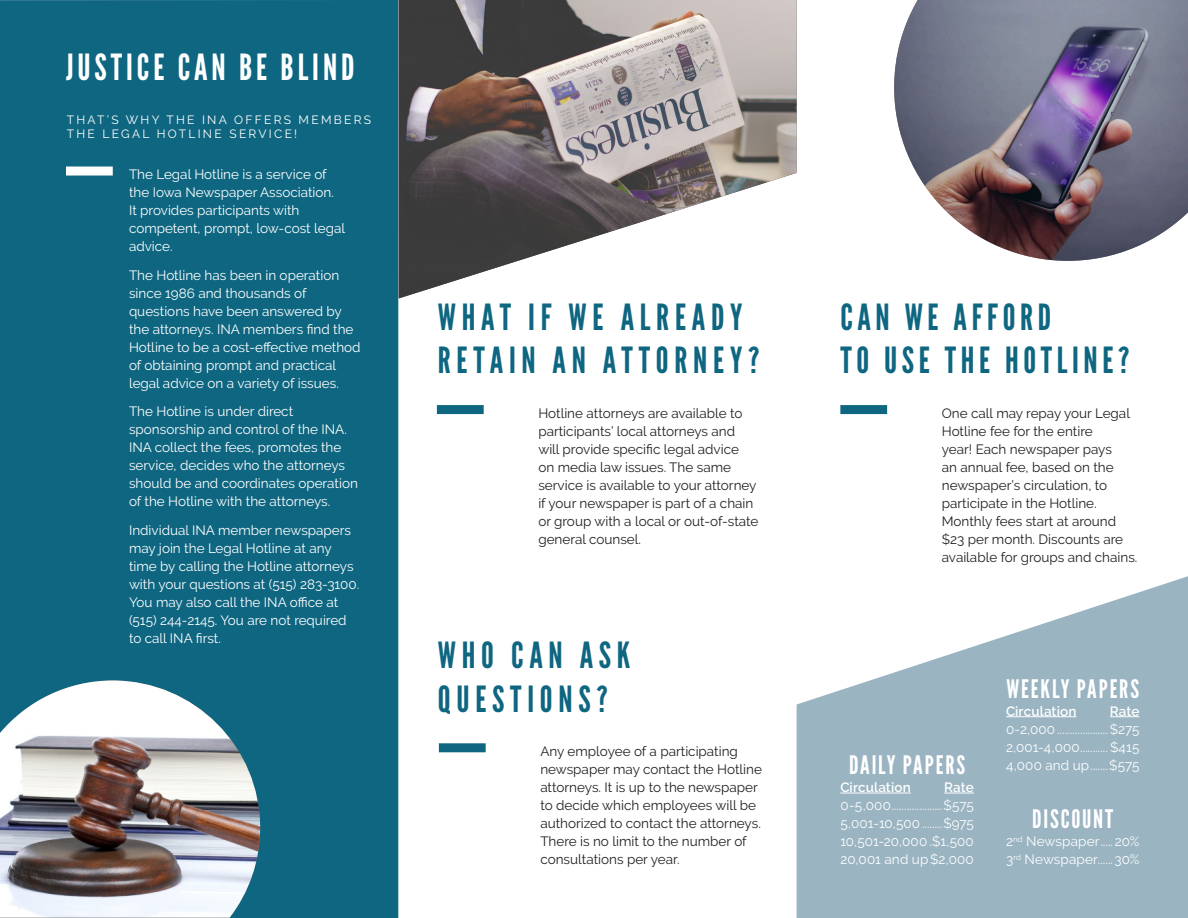
<style>
.page{position:relative;width:1188px;height:918px;background:#fff}
.page>*{position:absolute;margin:0;border:0;box-sizing:border-box;transform-origin:0 0}
.Title_Heading{font:36px/43.2px "League Gothic";letter-spacing:.16em;color:#0f6681}
.Title_Heading-2{font:36px "League Gothic";letter-spacing:.13em;color:#0f6681}
.Title_Heading-3{font:36px "League Gothic";letter-spacing:.11em;color:#fff}
.t1{font:25.5px "League Gothic";letter-spacing:.07em;color:#fff}
.Bullet_Points{font:13.5px/18px "Raleway";color:#fff}
.Body_Text{font:13.5px/18px "Raleway";color:#231f20}
.t2{font:600 13.5px "Raleway";letter-spacing:.005em;color:#fff}
.Page_Title_Header{font:12px/14.4px "Raleway";letter-spacing:.19em;color:#fff}
</style>
<div class="page">
<div style="left:437px;top:405px;width:47px;height:9px;background:#0f6681"></div>
<div style="left:0;top:0;width:398px;height:918px;background:#0f6681"></div>
<img style="left:399px;top:0;width:398px;height:298px">
<svg style="left:797px;top:576px;width:391px;height:342px;fill:#9ab4c2"></svg>
<img style="left:0;top:680px;width:260px;height:238px">
<img style="left:894px;top:0;width:294px;height:261px">
<div style="left:66px;top:167px;width:47px;height:9px;background:#fff"></div>
<div style="left:439px;top:743px;width:47px;height:9px;background:#0f6681"></div>
<div style="left:840px;top:405px;width:47px;height:9px;background:#0f6681"></div>
<hr style="left:1006px;top:716px;width:70px;height:1px;background:#fff">
<hr style="left:1110px;top:716px;width:30px;height:1px;background:#fff">
<hr style="left:840px;top:793px;width:71px;height:1px;background:#fff">
<hr style="left:944px;top:793px;width:30px;height:1px;background:#fff">
<p class="Title_Heading-3" style="left:66px;top:46px;width:290px">JUSTICE CAN BE BLIND</p>
<p class="Page_Title_Header" style="left:67px;top:112px;width:306px">THAT’S WHY THE INA OFFERS MEMBERS<br>THE LEGAL HOTLINE SERVICE!</p>
<p class="Bullet_Points" style="left:129px;top:165px;width:218px">The Legal Hotline is a service of the Iowa Newspaper Association.<br>It provides participants with competent, prompt, low-cost legal advice.</p>
<p class="Bullet_Points" style="left:129px;top:266px;width:233px">The Hotline has been in operation since 1986 and thousands of questions have been answered by the attorneys. INA members find the Hotline to be a cost-effective method of obtaining prompt and practical legal advice on a variety of issues.</p>
<p class="Bullet_Points" style="left:129px;top:402px;width:230px">The Hotline is under direct sponsorship and control of the INA.<br>INA collect the fees, promotes the service, decides who the attorneys should be and coordinates operation of the Hotline with the attorneys.</p>
<p class="Bullet_Points" style="left:129px;top:521px;width:232px">Individual INA member newspapers may join the Legal Hotline at any time by calling the Hotline attorneys with your questions at (515) 283-3100.<br>You may also call the INA office at (515) 244-2145. You are not required to call INA first.</p>
<p class="Title_Heading" style="left:438px;top:296px;width:323px">WHAT IF WE ALREADY<br>RETAIN AN ATTORNEY?</p>
<p class="Body_Text" style="left:538px;top:404px;width:222px">Hotline attorneys are available to participants’ local attorneys and will provide specific legal advice<br>on media law issues. The same service is available to your attorney if your newspaper is part of a chain or group with a local or out-of-state general counsel.</p>
<p class="Title_Heading" style="left:438px;top:634px;width:194px">WHO CAN ASK<br>QUESTIONS?</p>
<p class="Body_Text" style="left:540px;top:742px;width:223px">Any employee of a participating newspaper may contact the Hotline attorneys. It is up to the newspaper to decide which employees will be authorized to contact the attorneys.<br>There is no limit to the number of consultations per year.</p>
<p class="Title_Heading-2" style="left:840px;top:296px;width:212px">CAN WE AFFORD</p>
<p class="Title_Heading-2" style="left:840px;top:339px;width:291px">TO USE THE HOTLINE?</p>
<p class="Body_Text" style="left:942px;top:404px;width:197px">One call may repay your Legal<br>Hotline fee for the entire<br>year! Each newspaper pays<br>an annual fee, based on the newspaper’s circulation, to participate in the Hotline.<br>Monthly fees start at around $23 per month. Discounts are available for groups and chains.</p>
<p class="t1" style="left:1006px;top:673px;width:134px">WEEKLY PAPERS</p>
<p class="t2" style="left:1006px;top:703px;width:72px">Circulation</p>
<p class="t2" style="left:1110px;top:703px;width:31px">Rate</p>
<p class="Bullet_Points" style="left:1006px;top:720px;width:135px">0-2,000....................$275</p>
<p class="Bullet_Points" style="left:1006px;top:738px;width:135px">2,001-4,000...........$415</p>
<p class="t1" style="left:849px;top:750px;width:117px">DAILY PAPERS</p>
<p class="Bullet_Points" style="left:1006px;top:756px;width:135px">4,000 and up.......$575</p>
<p class="t2" style="left:840px;top:779px;width:72px">Circulation</p>
<p class="t2" style="left:944px;top:779px;width:31px">Rate</p>
<p class="Bullet_Points" style="left:840px;top:796px;width:135px">0-5,000....................$575</p>
<p class="Bullet_Points" style="left:840px;top:814px;width:135px">5,001-10,500........$975</p>
<p class="Bullet_Points" style="left:840px;top:832px;width:135px">10,501-20,000 .$1,500</p>
<p class="Bullet_Points" style="left:840px;top:850px;width:135px">20,001 and up$2,000</p>
<p class="t1" style="left:1032px;top:804px;width:83px">DISCOUNT</p>
<p class="Bullet_Points" style="left:1006px;top:832px;width:135px">2<sup>nd</sup> Newspaper.....20%</p>
<p class="Bullet_Points" style="left:1006px;top:850px;width:135px">3<sup>rd</sup> Newspaper......30%</p>
</div>
